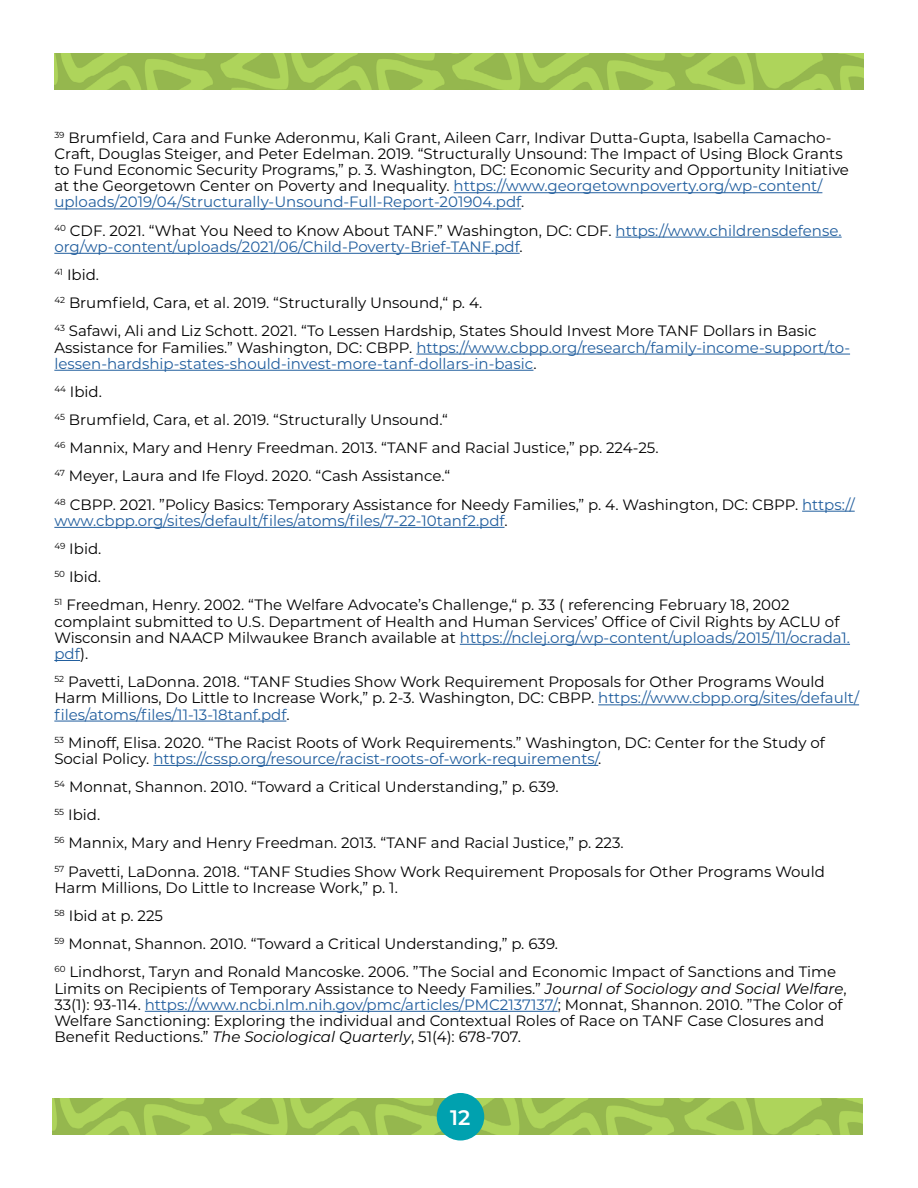
<style>
.page{position:relative;width:918px;height:1188px;background:#fff}
.page>*{position:absolute;margin:0;border:0;box-sizing:border-box;transform-origin:0 0}
.t1{font:600 21px "Montserrat";color:#fff}
.t2{font:15px/28.2px "Montserrat";color:#000}
.t3{font:15px/16.2px "Montserrat";color:#215e9e}
.s1{color:#215e9e}
.s2{color:#000}
.s3{font-style:italic}
</style>
<div class="page">
<hr style="left:454px;top:192px;width:368px;height:1px;background:#215e9e">
<hr style="left:54px;top:209px;width:467px;height:1px;background:#215e9e">
<hr style="left:616px;top:237px;width:226px;height:1px;background:#215e9e">
<hr style="left:54px;top:253px;width:466px;height:1px;background:#215e9e">
<hr style="left:416px;top:354px;width:434px;height:1px;background:#215e9e">
<hr style="left:54px;top:370px;width:479px;height:1px;background:#215e9e">
<hr style="left:802px;top:511px;width:53px;height:1px;background:#215e9e">
<hr style="left:54px;top:527px;width:451px;height:1px;background:#215e9e">
<hr style="left:460px;top:644px;width:390px;height:1px;background:#215e9e">
<svg style="left:54px;top:660px;width:26px;height:1px"></svg>
<hr style="left:598px;top:704px;width:261px;height:1px;background:#215e9e">
<hr style="left:54px;top:721px;width:232px;height:1px;background:#215e9e">
<hr style="left:153px;top:765px;width:445px;height:1px;background:#215e9e">
<hr style="left:145px;top:1011px;width:413px;height:1px;background:#215e9e">
<img style="left:54px;top:53px;width:810px;height:36px">
<img style="left:53px;top:1099px;width:810px;height:36px">
<div style="left:437px;top:1094px;width:47px;height:46px;background:#00a1af;border-radius:50%"></div>
<div style="left:437px;top:1093px;width:47px;height:48px;border:2px solid #00a1af;border-radius:50%"></div>
<p class="t2" style="left:54px;top:129px;width:796px;line-height:16.2px"><sup>39</sup> Brumfield, Cara and Funke Aderonmu, Kali Grant, Aileen Carr, Indivar Dutta-Gupta, Isabella Camacho-Craft, Douglas Steiger, and Peter Edelman. 2019. “Structurally Unsound: The Impact of Using Block Grants to Fund Economic Security Programs,” p. 3. Washington, DC: Economic Security and Opportunity Initiative at the Georgetown Center on Poverty and Inequality. <span class="s1">https://www.georgetownpoverty.org/wp-content/ uploads/2019/04/Structurally-Unsound-Full-Report-201904.pdf</span>.</p>
<p class="t3" style="left:54px;top:222px;width:789px"><sup>40</sup> <span class="s2">CDF. 2021. “What You Need to Know About TANF.” Washington, DC: CDF.</span> https://www.childrensdefense. org/wp-content/uploads/2021/06/Child-Poverty-Brief-TANF.pdf<span class="s2">.</span></p>
<p class="t2" style="left:54px;top:260px;width:764px"><sup>41</sup> Ibid.<br><sup>42</sup> Brumfield, Cara, et al. 2019. “Structurally Unsound,“ p. 4.<br><sup>43</sup> Safawi, Ali and Liz Schott. 2021. “To Lessen Hardship, States Should Invest More TANF Dollars in Basic</p>
<p class="t3" style="left:54px;top:339px;width:797px"><span class="s2">Assistance for Families.” Washington, DC: CBPP.</span> https://www.cbpp.org/research/family-income-support/to&shy;lessen-hardship-states-should-invest-more-tanf-dollars-in-basic<span class="s2">.</span></p>
<p class="t2" style="left:54px;top:377px;width:802px"><sup>44</sup> Ibid.<br><sup>45</sup> Brumfield, Cara, et al. 2019. “Structurally Unsound.“<br><sup>46</sup> Mannix, Mary and Henry Freedman. 2013. “TANF and Racial Justice,” pp. 224-25.<br><sup>47</sup> Meyer, Laura and Ife Floyd. 2020. “Cash Assistance.“<br><sup>48</sup> CBPP. 2021. ”Policy Basics: Temporary Assistance for Needy Families,” p. 4. Washington, DC: CBPP. <span class="s1">https://</span></p>
<p class="t2" style="left:54px;top:506px;width:737px"><span class="s1">www.cbpp.org/sites/default/files/atoms/files/7-22-10tanf2.pdf</span>.<br><sup>49</sup> Ibid.<br><sup>50</sup> Ibid.<br><sup>51</sup> Freedman, Henry. 2002. “The Welfare Advocate’s Challenge,“ p. 33 ( referencing February 18, 2002</p>
<p class="t2" style="left:54px;top:613px;width:797px;line-height:16.2px">complaint submitted to U.S. Department of Health and Human Services’ Office of Civil Rights by ACLU of<br>Wisconsin and NAACP Milwaukee Branch available at <span class="s1">https://nclej.org/wp-content/uploads/2015/11/ocrada1. pdf</span>).</p>
<p class="t2" style="left:54px;top:673px;width:806px;line-height:16.2px"><sup>52</sup> Pavetti, LaDonna. 2018. “TANF Studies Show Work Requirement Proposals for Other Programs Would<br>Harm Millions, Do Little to Increase Work,” p. 2-3. Washington, DC: CBPP. <span class="s1">https://www.cbpp.org/sites/default/ files/atoms/files/11-13-18tanf.pdf</span>.</p>
<p class="t2" style="left:54px;top:734px;width:772px;line-height:16.2px"><sup>53</sup> Minoff, Elisa. 2020. “The Racist Roots of Work Requirements.” Washington, DC: Center for the Study of<br>Social Policy. <span class="s1">https://cssp.org/resource/racist-roots-of-work-requirements/</span>.</p>
<p class="t2" style="left:54px;top:772px;width:772px"><sup>54</sup> Monnat, Shannon. 2010. “Toward a Critical Understanding,” p. 639.<br><sup>55</sup> Ibid.<br><sup>56</sup> Mannix, Mary and Henry Freedman. 2013. “TANF and Racial Justice,” p. 223.<br><sup>57</sup> Pavetti, LaDonna. 2018. “TANF Studies Show Work Requirement Proposals for Other Programs Would</p>
<p class="t2" style="left:54px;top:873px;width:783px">Harm Millions, Do Little to Increase Work,” p. 1.<br><sup>58</sup> Ibid at p. 225<br><sup>59</sup> Monnat, Shannon. 2010. “Toward a Critical Understanding,” p. 639.<br><sup>60</sup> Lindhorst, Taryn and Ronald Mancoske. 2006. ”The Social and Economic Impact of Sanctions and Time</p>
<p class="t2" style="left:54px;top:980px;width:794px;line-height:16.2px">Limits on Recipients of Temporary Assistance to Needy Families.” <span class="s3">Journal of Sociology and Social Welfare</span>, 33(1): 93-114. <span class="s1">https://www.ncbi.nlm.nih.gov/pmc/articles/PMC2137137/</span>; Monnat, Shannon. 2010. ”The Color of Welfare Sanctioning: Exploring the individual and Contextual Roles of Race on TANF Case Closures and Benefit Reductions.” <span class="s3">The Sociological Quarterly</span>, 51(4): 678-707.</p>
<h1 class="t1" style="left:450px;top:1103px;width:22px">12</h1>
</div>
